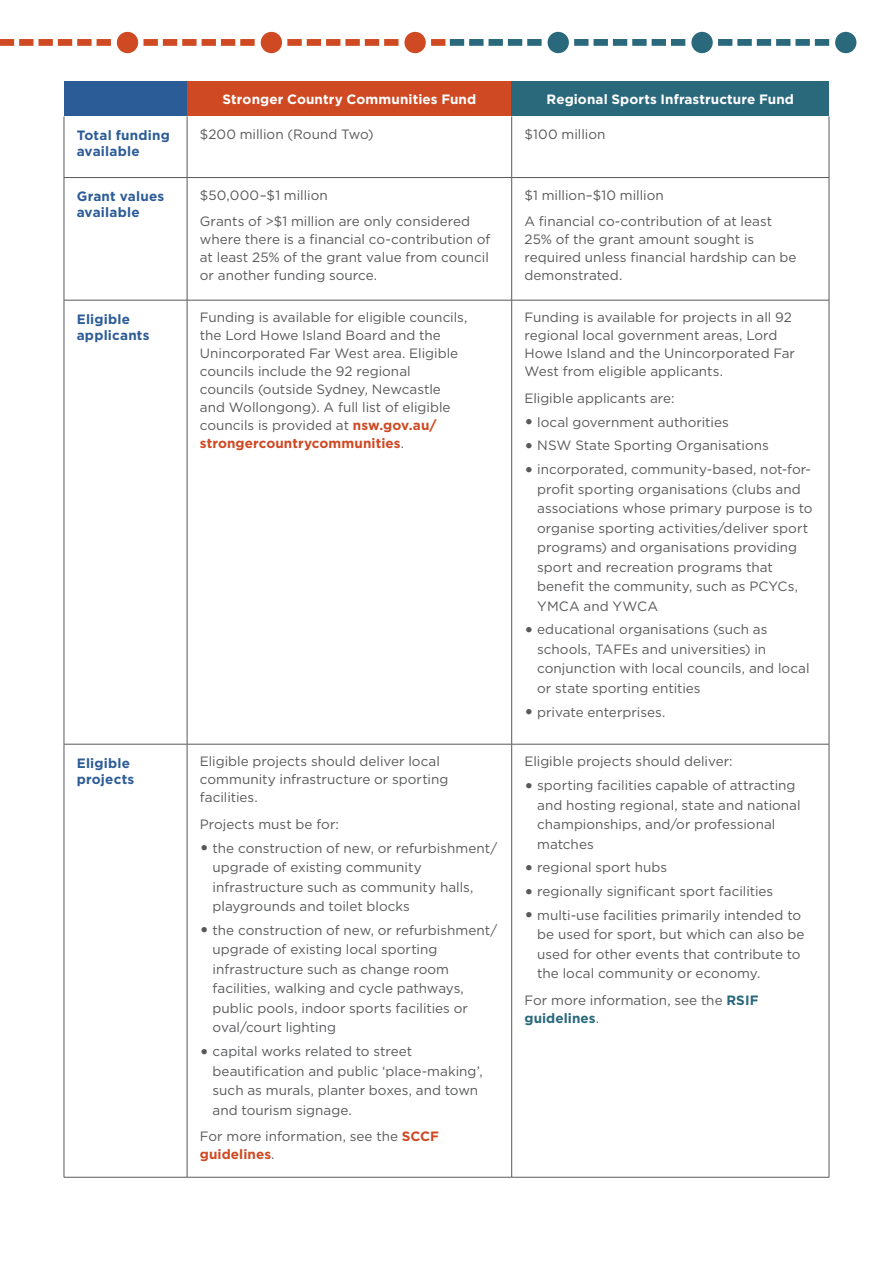
<style>
.page{position:relative;width:893px;height:1263px;background:#fff}
.page>*{position:absolute;margin:0;border:0;box-sizing:border-box;transform-origin:0 0}
.t1{font:13.5px/19.5px "Gotham";color:#58595b}
.t2{font:700 13.5px/16.2px "Gotham";letter-spacing:.015em;color:#2c5c97}
.t3{font:700 13.5px "Gotham";letter-spacing:.005em;color:#fff}
.s1{font-weight:700;color:#cf4923}
.s2{font-weight:700;font-size:18px}
.s3{font-weight:700;color:#2a687c}
</style>
<div class="page">
<div style="left:64px;top:81px;width:123px;height:35px;background:#2c5c97"></div>
<div style="left:187px;top:81px;width:325px;height:35px;background:#cf4923"></div>
<div style="left:512px;top:81px;width:317px;height:35px;background:#2a687c"></div>
<hr style="left:64px;top:116px;width:1px;height:61px;background:#58595b">
<hr style="left:187px;top:116px;width:1px;height:61px;background:#58595b">
<hr style="left:64px;top:178px;width:1px;height:122px;background:#58595b">
<hr style="left:187px;top:178px;width:1px;height:122px;background:#58595b">
<hr style="left:64px;top:300px;width:1px;height:444px;background:#58595b">
<hr style="left:187px;top:300px;width:1px;height:444px;background:#58595b">
<hr style="left:64px;top:744px;width:1px;height:433px;background:#58595b">
<hr style="left:187px;top:744px;width:1px;height:433px;background:#58595b">
<hr style="left:64px;top:177px;width:123px;height:1px;background:#58595b">
<hr style="left:187px;top:177px;width:325px;height:1px;background:#58595b">
<hr style="left:64px;top:300px;width:123px;height:1px;background:#58595b">
<hr style="left:187px;top:300px;width:325px;height:1px;background:#58595b">
<hr style="left:64px;top:744px;width:123px;height:1px;background:#58595b">
<hr style="left:187px;top:744px;width:325px;height:1px;background:#58595b">
<hr style="left:64px;top:1177px;width:123px;height:1px;background:#58595b">
<hr style="left:187px;top:1177px;width:325px;height:1px;background:#58595b">
<hr style="left:511px;top:116px;width:1px;height:61px;background:#58595b">
<hr style="left:829px;top:116px;width:1px;height:61px;background:#58595b">
<hr style="left:512px;top:177px;width:317px;height:1px;background:#58595b">
<hr style="left:511px;top:178px;width:1px;height:122px;background:#58595b">
<hr style="left:829px;top:178px;width:1px;height:122px;background:#58595b">
<hr style="left:512px;top:300px;width:317px;height:1px;background:#58595b">
<hr style="left:511px;top:300px;width:1px;height:444px;background:#58595b">
<hr style="left:829px;top:300px;width:1px;height:444px;background:#58595b">
<hr style="left:512px;top:744px;width:317px;height:1px;background:#58595b">
<hr style="left:511px;top:744px;width:1px;height:433px;background:#58595b">
<hr style="left:829px;top:744px;width:1px;height:433px;background:#58595b">
<hr style="left:512px;top:1177px;width:317px;height:1px;background:#58595b">
<div style="left:404px;top:32px;width:22px;height:21px;background:#cf4923;border-radius:50%"></div>
<svg style="left:287px;top:39px;width:111px;height:7px"></svg>
<div style="left:261px;top:32px;width:21px;height:21px;background:#cf4923;border-radius:50%"></div>
<svg style="left:143px;top:39px;width:112px;height:7px"></svg>
<div style="left:117px;top:32px;width:21px;height:21px;background:#cf4923;border-radius:50%"></div>
<svg style="left:0;top:39px;width:111px;height:7px"></svg>
<svg style="left:718px;top:39px;width:111px;height:7px"></svg>
<div style="left:691px;top:32px;width:22px;height:21px;background:#2a687c;border-radius:50%"></div>
<div style="left:835px;top:32px;width:21px;height:21px;background:#2a687c;border-radius:50%"></div>
<svg style="left:574px;top:39px;width:111px;height:7px"></svg>
<div style="left:548px;top:32px;width:21px;height:21px;background:#2a687c;border-radius:50%"></div>
<svg style="left:431px;top:39px;width:111px;height:7px"></svg>
<p class="t3" style="left:223px;top:90px;width:255px">Stronger Country Communities Fund</p>
<p class="t3" style="left:547px;top:90px;width:249px">Regional Sports Infrastructure Fund</p>
<p class="t2" style="left:77px;top:127px;width:95px">Total funding available</p>
<p class="t1" style="left:200px;top:124px;width:175px">$200 million (Round Two)</p>
<p class="t1" style="left:524px;top:124px;width:82px">$100 million</p>
<p class="t2" style="left:77px;top:188px;width:89px">Grant values available</p>
<p class="t1" style="left:200px;top:181px;width:272px;line-height:26.5px">$50,000–$1 million<br>Grants of &gt;$1 million are only considered</p>
<p class="t1" style="left:200px;top:230px;width:292px;line-height:18px;text-align:justify">where there is a financial co-contribution of at least 25% of the grant value from council or another funding source.</p>
<p class="t1" style="left:524px;top:181px;width:249px;line-height:26.5px">$1 million–$10 million<br>A financial co-contribution of at least</p>
<p class="t1" style="left:524px;top:230px;width:274px;line-height:18px">25% of the grant amount sought is required unless financial hardship can be demonstrated.</p>
<p class="t2" style="left:77px;top:311px;width:74px">Eligible applicants</p>
<p class="t1" style="left:200px;top:308px;width:269px;line-height:18px">Funding is available for eligible councils, the Lord Howe Island Board and the Unincorporated Far West area. Eligible councils include the 92 regional councils (outside Sydney, Newcastle and Wollongong). A full list of eligible councils is provided at <span class="s1">nsw.gov.au/ strongercountrycommunities</span>.</p>
<p class="t1" style="left:524px;top:308px;width:272px;line-height:18px">Funding is available for projects in all 92 regional local government areas, Lord Howe Island and the Unincorporated Far West from eligible applicants.</p>
<p class="t1" style="left:524px;top:388px;width:152px">Eligible applicants are:</p>
<p class="t1" style="left:524px;top:412px;width:206px"><span class="s2">•</span> local government authorities</p>
<p class="t1" style="left:524px;top:436px;width:246px"><span class="s2">•</span> NSW State Sporting Organisations</p>
<p class="t1" style="left:537px;top:459px;width:277px;text-indent:-13px"><span class="s2">•</span> incorporated, community-based, not-for&shy;profit sporting organisations (clubs and associations whose primary purpose is to organise sporting activities/deliver sport programs) and organisations providing sport and recreation programs that benefit the community, such as PCYCs, YMCA and YWCA</p>
<p class="t1" style="left:537px;top:620px;width:274px;text-indent:-13px"><span class="s2">•</span> educational organisations (such as schools, TAFEs and universities) in conjunction with local councils, and local or state sporting entities</p>
<p class="t1" style="left:524px;top:702px;width:142px"><span class="s2">•</span> private enterprises.</p>
<p class="t2" style="left:77px;top:755px;width:59px">Eligible projects</p>
<p class="t1" style="left:200px;top:752px;width:250px;line-height:18px">Eligible projects should deliver local community infrastructure or sporting facilities.</p>
<p class="t1" style="left:200px;top:814px;width:141px">Projects must be for:</p>
<p class="t1" style="left:213px;top:838px;width:286px;text-indent:-13px"><span class="s2">•</span> the construction of new, or refurbishment/ upgrade of existing community infrastructure such as community halls, playgrounds and toilet blocks</p>
<p class="t1" style="left:213px;top:920px;width:286px;text-indent:-13px"><span class="s2">•</span> the construction of new, or refurbishment/ upgrade of existing local sporting infrastructure such as change room facilities, walking and cycle pathways, public pools, indoor sports facilities or oval/court lighting</p>
<p class="t1" style="left:213px;top:1041px;width:272px;text-indent:-13px"><span class="s2">•</span> capital works related to street beautification and public ‘place-making’, such as murals, planter boxes, and town and tourism signage.</p>
<p class="t1" style="left:200px;top:1127px;width:241px;line-height:18px">For more information, see the <span class="s1">SCCF guidelines</span>.</p>
<p class="t1" style="left:524px;top:751px;width:210px">Eligible projects should deliver:</p>
<p class="t1" style="left:537px;top:775px;width:265px;text-indent:-13px"><span class="s2">•</span> sporting facilities capable of attracting and hosting regional, state and national championships, and/or professional matches</p>
<p class="t1" style="left:524px;top:857px;width:144px"><span class="s2">•</span> regional sport hubs</p>
<p class="t1" style="left:524px;top:881px;width:250px"><span class="s2">•</span> regionally significant sport facilities</p>
<p class="t1" style="left:537px;top:905px;width:269px;text-indent:-13px"><span class="s2">•</span> multi-use facilities primarily intended to be used for sport, but which can also be used for other events that contribute to the local community or economy.</p>
<p class="t1" style="left:524px;top:991px;width:236px;line-height:18px">For more information, see the <span class="s3">RSIF guidelines</span>.</p>
</div>
